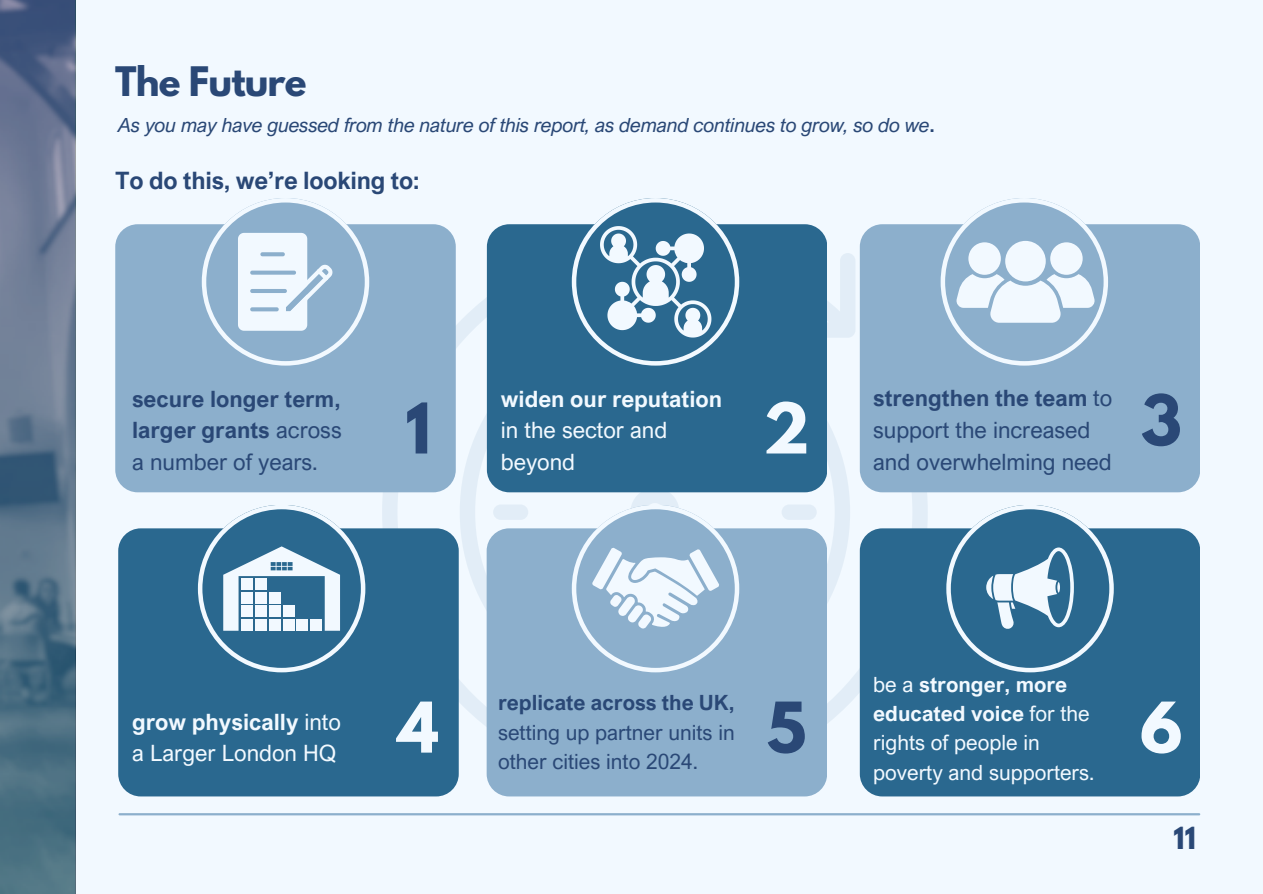
<style>
.page{position:relative;width:1263px;height:894px;background:#fff}
.page>*{position:absolute;margin:0;border:0;box-sizing:border-box;transform-origin:0 0}
.t1{font:700 61.8px "League Spartan";color:#2a4876}
.t2{font:700 61.8px "League Spartan";color:#f2f9ff}
.t3{font:700 36px "League Spartan";letter-spacing:-.02em;color:#2a4876}
.t4{font:700 27px "League Spartan";color:#2a4876}
.t5{font:700 24px "Arial Nova";letter-spacing:-.01em;color:#2a4876}
.t6{font:22.5px/31.5px "Arial Nova";color:#2a4876}
.t7{font:22.5px/31.5px "Arial Nova";color:#f2f9ff}
.t8{font:700 22.5px/31.5px "Arial Nova";color:#2a4876;text-align:justify}
.t9{font:700 22.5px "Arial Nova";color:#f2f9ff}
.t10{font:21px/29.2px "Arial Nova";color:#f2f9ff}
.t11{font:21px/29.2px "Arial Nova";color:#2a4876}
.t12{font:700 21px "Arial Nova";color:#2a4876}
.t13{font:italic 19.5px "Arial Nova";letter-spacing:-.01em;color:#2a4876}
.s1{font-weight:700;font-style:normal}
.s2{font-weight:400}
.s3{font-weight:700}
</style>
<div class="page">
<div style="left:0;top:0;width:1263px;height:893px;background:#f2f9ff"></div>
<hr style="left:120px;top:812px;width:1079px;height:3px;background:#8cafcc">
<div style="left:860px;top:224px;width:340px;height:268px;background:#8cafcc;border-radius:22px"></div>
<svg style="left:382px;top:239px;width:546px;height:546px"></svg>
<div style="left:860px;top:528px;width:340px;height:268px;background:#2a688f;border-radius:22px"></div>
<div style="left:118px;top:528px;width:340px;height:268px;background:#2a688f;border-radius:23px"></div>
<div style="left:487px;top:528px;width:340px;height:268px;background:#8cafcc;border-radius:22px"></div>
<svg style="left:198px;top:505px;width:167px;height:167px"></svg>
<div style="left:241px;top:578px;width:12px;height:11px;background:#f2f9ff"></div>
<div style="left:255px;top:578px;width:12px;height:11px;background:#f2f9ff"></div>
<div style="left:241px;top:591px;width:12px;height:12px;background:#f2f9ff"></div>
<div style="left:255px;top:591px;width:12px;height:12px;background:#f2f9ff"></div>
<div style="left:269px;top:591px;width:11px;height:12px;background:#f2f9ff"></div>
<div style="left:241px;top:605px;width:12px;height:12px;background:#f2f9ff"></div>
<div style="left:255px;top:605px;width:12px;height:12px;background:#f2f9ff"></div>
<div style="left:269px;top:605px;width:11px;height:12px;background:#f2f9ff"></div>
<div style="left:283px;top:605px;width:11px;height:12px;background:#f2f9ff"></div>
<div style="left:241px;top:619px;width:12px;height:11px;background:#f2f9ff"></div>
<div style="left:255px;top:619px;width:12px;height:11px;background:#f2f9ff"></div>
<div style="left:269px;top:619px;width:11px;height:11px;background:#f2f9ff"></div>
<div style="left:283px;top:619px;width:11px;height:11px;background:#f2f9ff"></div>
<div style="left:297px;top:619px;width:11px;height:11px;background:#f2f9ff"></div>
<div style="left:311px;top:619px;width:11px;height:11px;background:#f2f9ff"></div>
<div style="left:115px;top:224px;width:340px;height:268px;background:#8cafcc;border-radius:23px"></div>
<svg style="left:202px;top:198px;width:167px;height:167px"></svg>
<div style="left:487px;top:224px;width:340px;height:268px;background:#2a688f;border-radius:23px"></div>
<svg style="left:941px;top:198px;width:167px;height:167px"></svg>
<svg style="left:572px;top:198px;width:167px;height:167px"></svg>
<svg style="left:572px;top:504px;width:167px;height:168px"></svg>
<svg style="left:946px;top:505px;width:168px;height:167px"></svg>
<svg style="left:0;top:0;width:75px;height:893px;background:#5a728a"></svg>
<h2 class="t3" style="left:115px;top:63px;width:193px">The Future</h2>
<p class="t13" style="left:118px;top:112px;width:818px">As you may have guessed from the nature of this report, as demand continues to grow, so do we<span class="s1">.</span></p>
<p class="t5" style="left:115px;top:166px;width:306px">To do this, we’re looking to:</p>
<p class="t8" style="left:132px;top:382px;width:211px">secure longer term, larger grants <span class="s2">across a number of years.</span></p>
<p class="t6" style="left:873px;top:382px;width:241px"><span class="s3">strengthen the team</span> to support the increased and overwhelming need</p>
<p class="t9" style="left:501px;top:384px;width:223px">widen our reputation</p>
<p class="t7" style="left:501px;top:414px;width:168px">in the sector and beyond</p>
<h1 class="t1" style="left:405px;top:398px;width:27px">1</h1>
<h1 class="t2" style="left:763px;top:398px;width:48px">2</h1>
<h1 class="t1" style="left:1141px;top:389px;width:43px">3</h1>
<p class="t7" style="left:132px;top:705px;width:210px"><span class="s3">grow physically</span> into a Larger London HQ</p>
<p class="t10" style="left:873px;top:669px;width:223px">be a <span class="s3">stronger, more educated voice</span> for the rights of people in poverty and supporters.</p>
<p class="t12" style="left:498px;top:689px;width:238px">replicate across the UK,</p>
<p class="t11" style="left:498px;top:716px;width:238px">setting up partner units in other cities into 2024.</p>
<h1 class="t2" style="left:398px;top:696px;width:43px">4</h1>
<h1 class="t1" style="left:767px;top:696px;width:41px">5</h1>
<h1 class="t2" style="left:1140px;top:696px;width:44px">6</h1>
<h3 class="t4" style="left:1173px;top:824px;width:24px">11</h3>
</div>
